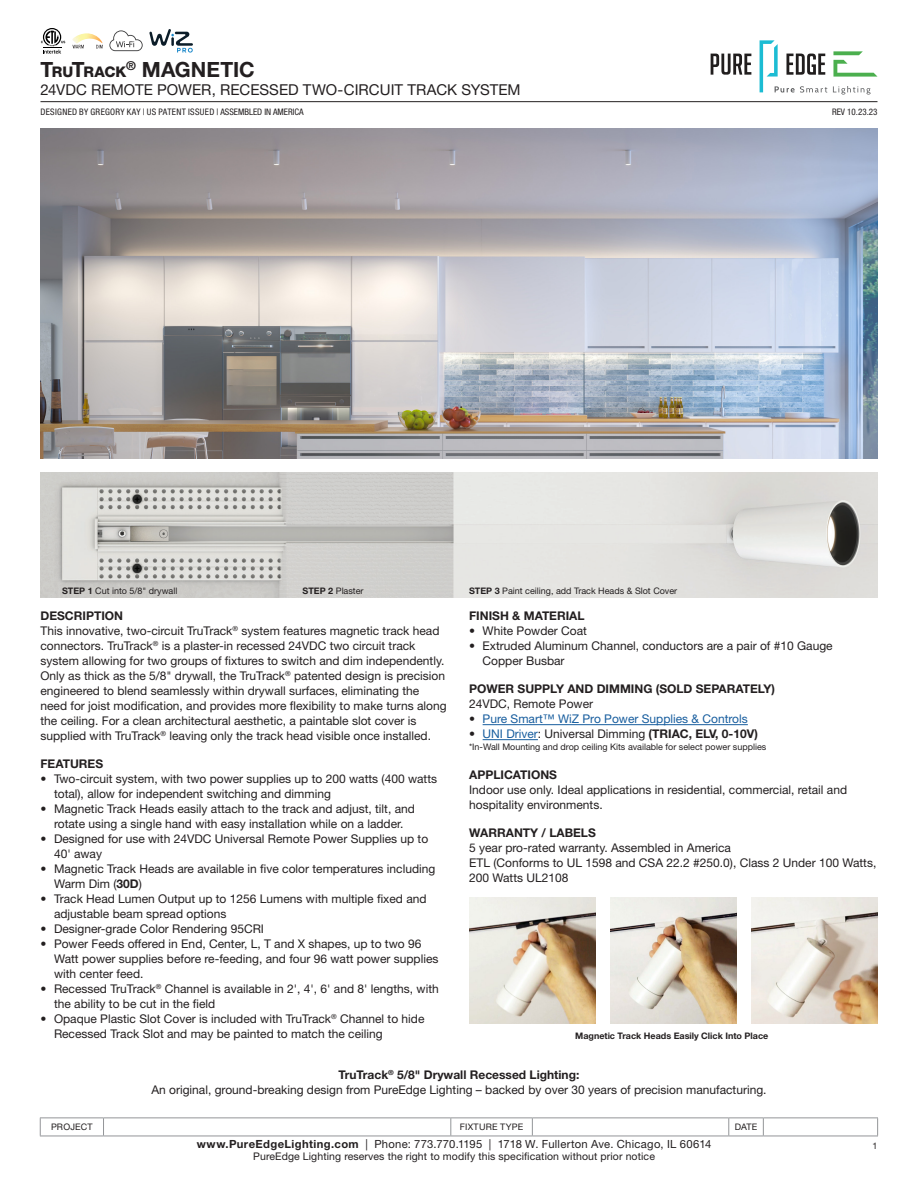
<style>
.page{position:relative;width:918px;height:1188px;background:#fff}
.page>*{position:absolute;margin:0;border:0;box-sizing:border-box;transform-origin:0 0}
.t1{font:700 21px "Helvetica Neue LT Std";letter-spacing:.005em;color:#231f20}
.t2{font:15px "Helvetica Neue LT Std";color:#231f20}
.t3{font:800 14.7px "Helvetica Neue LT Std";letter-spacing:.005em;color:#231f20}
.graphics__image_title{font:12px/15px "Helvetica Neue LT Std";color:#231f20}
.t4{font:700 12px "Helvetica Neue LT Std";color:#231f20}
.t5{font:12px "Helvetica Neue LT Std";color:#175d9e}
.t6{font:11.25px "Helvetica Neue LT Std";letter-spacing:.02em;color:#231f20}
.t7{font:10.5px "Helvetica Neue LT Std";letter-spacing:.01em;color:#231f20}
.t8{font:9px "Helvetica Neue LT Std";color:#231f20}
.t9{font:condensed 9px "Helvetica Neue LT Std";letter-spacing:.025em;color:#231f20}
.t10{font:700 9px "Helvetica Neue LT Std";color:#231f20}
.t11{font:9px "Helvetica Neue LT Std";letter-spacing:.025em;color:#231f20}
.t12{font:9px "Helvetica Neue LT Std";letter-spacing:.02em;color:#231f20}
.s1{font-weight:700;font-size:21px}
.s2{font-weight:700}
.s3{color:#231f20}
.s4{color:#175d9e}
</style>
<div class="page">
<hr style="left:40px;top:1118px;width:64px;height:1px;background:#939598">
<svg style="left:40px;top:1118px;width:1px;height:18px"></svg>
<hr style="left:104px;top:1118px;width:347px;height:1px;background:#939598">
<svg style="left:103px;top:1118px;width:1px;height:18px"></svg>
<hr style="left:451px;top:1118px;width:81px;height:1px;background:#939598">
<svg style="left:450px;top:1118px;width:1px;height:18px"></svg>
<hr style="left:532px;top:1118px;width:197px;height:1px;background:#939598">
<svg style="left:532px;top:1118px;width:1px;height:18px"></svg>
<hr style="left:729px;top:1118px;width:34px;height:1px;background:#939598">
<svg style="left:728px;top:1118px;width:1px;height:18px"></svg>
<hr style="left:763px;top:1118px;width:115px;height:1px;background:#939598">
<svg style="left:763px;top:1118px;width:1px;height:18px"></svg>
<svg style="left:877px;top:1118px;width:1px;height:18px"></svg>
<hr style="left:40px;top:1136px;width:64px;height:1px;background:#939598">
<hr style="left:104px;top:1136px;width:347px;height:1px;background:#939598">
<hr style="left:451px;top:1136px;width:81px;height:1px;background:#939598">
<hr style="left:532px;top:1136px;width:197px;height:1px;background:#939598">
<hr style="left:729px;top:1136px;width:34px;height:1px;background:#939598">
<hr style="left:763px;top:1136px;width:115px;height:1px;background:#939598">
<hr style="left:40px;top:101px;width:838px;height:1px;background:#231f20">
<svg style="left:41px;top:28px;width:24px;height:26px"></svg>
<svg style="left:72px;top:33px;width:31px;height:15px"></svg>
<svg style="left:109px;top:30px;width:34px;height:21px"></svg>
<svg style="left:833px;top:86px;width:38px;height:9px"></svg>
<svg style="left:833px;top:51px;width:45px;height:26px"></svg>
<svg style="left:711px;top:54px;width:40px;height:21px"></svg>
<svg style="left:760px;top:40px;width:67px;height:53px"></svg>
<svg style="left:149px;top:29px;width:44px;height:24px"></svg>
<img style="left:40px;top:128px;width:838px;height:331px">
<img style="left:40px;top:472px;width:838px;height:126px">
<hr style="left:483px;top:724px;width:265px;height:1px;background:#175d9e">
<hr style="left:483px;top:739px;width:55px;height:1px;background:#175d9e">
<img style="left:469px;top:898px;width:126px;height:126px">
<img style="left:751px;top:898px;width:126px;height:126px">
<img style="left:610px;top:898px;width:127px;height:126px">
<p class="t3" style="left:40px;top:63px;width:87px"><span class="s1">T</span>RU<span class="s1">T</span>RACK</p>
<h1 class="t1" style="left:126px;top:56px;width:130px"><sup>®</sup> MAGNETIC</h1>
<p class="t2" style="left:40px;top:80px;width:482px">24VDC REMOTE POWER, RECESSED TWO-CIRCUIT TRACK SYSTEM</p>
<p class="t9" style="left:40px;top:107px;width:265px">DESIGNED BY GREGORY KAY | US PATENT ISSUED | ASSEMBLED IN AMERICA</p>
<p class="t9" style="left:832px;top:107px;width:47px">REV 10.23.23</p>
<p class="t8" style="left:62px;top:585px;width:117px"><span class="s2">STEP 1</span> Cut into 5/8" drywall</p>
<p class="t8" style="left:303px;top:585px;width:63px"><span class="s2">STEP 2</span> Plaster</p>
<p class="t8" style="left:469px;top:585px;width:210px"><span class="s2">STEP 3</span> Paint ceiling, add Track Heads &amp; Slot Cover</p>
<p class="t4" style="left:40px;top:608px;width:84px">DESCRIPTION</p>
<p class="graphics__image_title" style="left:40px;top:623px;width:408px">This innovative, two-circuit TruTrack<sup>®</sup> system features magnetic track head connectors. TruTrack<sup>®</sup> is a plaster-in recessed 24VDC two circuit track system allowing for two groups of fixtures to switch and dim independently.<br>Only as thick as the 5/8" drywall, the TruTrack<sup>®</sup> patented design is precision engineered to blend seamlessly within drywall surfaces, eliminating the need for joist modification, and provides more flexibility to make turns along the ceiling. For a clean architectural aesthetic, a paintable slot cover is supplied with TruTrack<sup>®</sup> leaving only the track head visible once installed.</p>
<p class="t4" style="left:40px;top:757px;width:64px">FEATURES</p>
<p class="graphics__image_title" style="left:54px;top:772px;width:385px;text-indent:-14px">• Two-circuit system, with two power supplies up to 200 watts (400 watts total), allow for independent switching and dimming</p>
<p class="graphics__image_title" style="left:40px;top:802px;width:376px;text-align:center">• Magnetic Track Heads easily attach to the track and adjust, tilt, and rotate using a single hand with easy installation while on a ladder.</p>
<p class="graphics__image_title" style="left:54px;top:832px;width:376px;text-indent:-14px">• Designed for use with 24VDC Universal Remote Power Supplies up to<br>40' away</p>
<p class="graphics__image_title" style="left:54px;top:862px;width:383px;text-indent:-14px">• Magnetic Track Heads are available in five color temperatures including<br>Warm Dim (<span class="s2">30D</span>)</p>
<p class="graphics__image_title" style="left:54px;top:892px;width:374px;text-indent:-14px">• Track Head Lumen Output up to 1256 Lumens with multiple fixed and adjustable beam spread options</p>
<p class="graphics__image_title" style="left:40px;top:922px;width:225px">• Designer-grade Color Rendering 95CRI</p>
<p class="graphics__image_title" style="left:54px;top:937px;width:386px;text-indent:-14px">• Power Feeds offered in End, Center, L, T and X shapes, up to two 96<br>Watt power supplies before re-feeding, and four 96 watt power supplies with center feed.</p>
<p class="graphics__image_title" style="left:54px;top:982px;width:386px;text-indent:-14px">• Recessed TruTrack<sup>®</sup> Channel is available in 2', 4', 6' and 8' lengths, with the ability to be cut in the field</p>
<p class="graphics__image_title" style="left:54px;top:1012px;width:372px;text-indent:-14px">• Opaque Plastic Slot Cover is included with TruTrack<sup>®</sup> Channel to hide<br>Recessed Track Slot and may be painted to match the ceiling</p>
<p class="t4" style="left:469px;top:608px;width:117px">FINISH &amp; MATERIAL</p>
<p class="graphics__image_title" style="left:469px;top:623px;width:119px">• White Powder Coat</p>
<p class="graphics__image_title" style="left:483px;top:638px;width:352px;text-indent:-14px">• Extruded Aluminum Channel, conductors are a pair of #10 Gauge<br>Copper Busbar</p>
<p class="t4" style="left:469px;top:682px;width:308px">POWER SUPPLY AND DIMMING (SOLD SEPARATELY)</p>
<p class="graphics__image_title" style="left:469px;top:697px;width:126px">24VDC, Remote Power</p>
<p class="t5" style="left:469px;top:712px;width:280px"><span class="s3">•</span> Pure Smart™ WiZ Pro Power Supplies &amp; Controls</p>
<p class="graphics__image_title" style="left:469px;top:727px;width:290px">• <span class="s4">UNI Driver</span>: Universal Dimming <span class="s2">(TRIAC, ELV, 0-10V)</span></p>
<p class="t8" style="left:469px;top:742px;width:299px">*In-Wall Mounting and drop ceiling Kits available for select power supplies</p>
<p class="t4" style="left:469px;top:767px;width:89px">APPLICATIONS</p>
<p class="graphics__image_title" style="left:469px;top:782px;width:380px">Indoor use only. Ideal applications in residential, commercial, retail and hospitality environments.</p>
<p class="t4" style="left:469px;top:826px;width:128px">WARRANTY / LABELS</p>
<p class="graphics__image_title" style="left:469px;top:841px;width:263px">5 year pro-rated warranty. Assembled in America</p>
<p class="graphics__image_title" style="left:469px;top:856px;width:409px">ETL (Conforms to UL 1598 and CSA 22.2 #250.0), Class 2 Under 100 Watts,<br>200 Watts UL2108</p>
<p class="t10" style="left:575px;top:1030px;width:195px">Magnetic Track Heads Easily Click Into Place</p>
<p class="graphics__image_title" style="left:151px;top:1067px;width:617px;text-align:center"><span class="s2">TruTrack</span><sup>®</sup> <span class="s2">5/8" Drywall Recessed Lighting:<br></span>An original, ground-breaking design from PureEdge Lighting – backed by over 30 years of precision manufacturing.</p>
<p class="t12" style="left:51px;top:1122px;width:43px">PROJECT</p>
<p class="t11" style="left:460px;top:1122px;width:65px">FIXTURE TYPE</p>
<p class="t8" style="left:735px;top:1122px;width:24px">DATE</p>
<p class="t6" style="left:197px;top:1137px;width:516px"><span class="s2">www.PureEdgeLighting.com</span> | Phone: 773.770.1195 | 1718 W. Fullerton Ave. Chicago, IL 60614</p>
<p class="t7" style="left:253px;top:1150px;width:403px">PureEdge Lighting reserves the right to modify this specification without prior notice</p>
<p class="t8" style="left:873px;top:1141px;width:7px">1</p>
</div>
